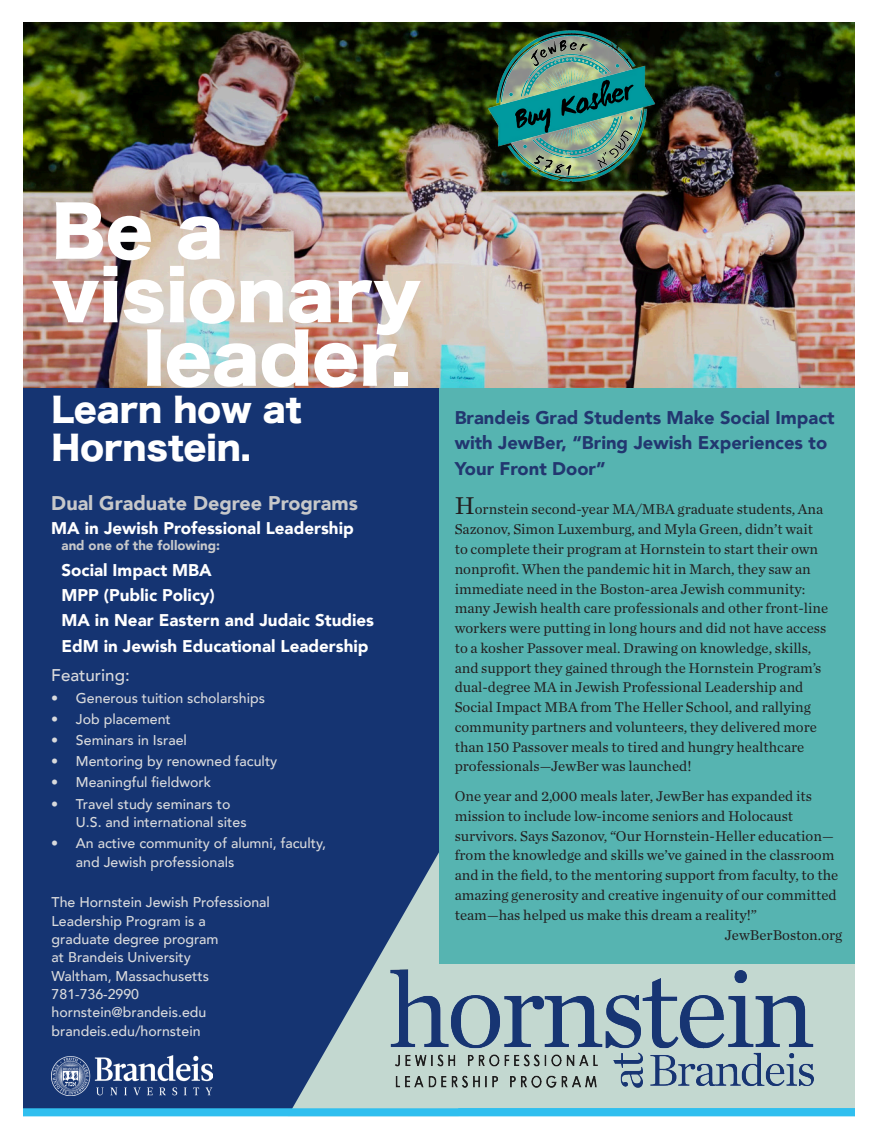
<style>
.page{position:relative;width:878px;height:1134px;background:#fff}
.page>*{position:absolute;margin:0;border:0;box-sizing:border-box;transform-origin:0 0}
.t1{font:67.8px "Hira Kaku Std W8";letter-spacing:.005em;color:#fff}
.t2{font:32.85px/38.1px "Hira Kaku Std W8";color:#fff}
.t3{font:900 19.8px "Avenir";color:#c7c8ca}
.t4{font:900 18.3px/25.5px "Avenir";color:#223770}
.t5{font:900 16.95px/25.5px "Avenir";color:#fff}
.t6{font:500 16.95px "Avenir";color:#d9dadc}
.t7{font:14.85px/19.8px "Chronicle Text G1";color:#231f20}
.t8{font:500 14.1px/18.3px "Avenir";color:#d9dadc}
.t9{font:900 13.35px "Avenir";color:#c7c8ca}
.s1{font-size:25.5px}
</style>
<div class="page">
<div style="left:23px;top:752px;width:416px;height:364px;background:#153472"></div>
<div style="left:23px;top:387px;width:313px;height:367px;background:#153472"></div>
<div style="left:297px;top:387px;width:142px;height:365px;background:#153472"></div>
<svg style="left:292px;top:852px;width:166px;height:256px"></svg>
<img style="left:380px;top:944px;width:443px;height:158px">
<div style="left:439px;top:24px;width:415px;height:940px;background:#56b4b1"></div>
<img style="left:23px;top:23px;width:831px;height:364px">
<div style="left:23px;top:1108px;width:831px;height:8px;background:#30bfef"></div>
<img style="left:51px;top:1055px;width:161px;height:40px">
<img style="left:487px;top:30px;width:169px;height:152px">
<p class="t1" style="left:52px;top:194px;width:173px">Be a</p>
<p class="t1" style="left:52px;top:257px;width:371px">visionary</p>
<p class="t1" style="left:143px;top:321px;width:269px">leader.</p>
<p class="t2" style="left:52px;top:392px;width:251px">Learn how at<br>Hornstein.</p>
<p class="t3" style="left:51px;top:487px;width:308px">Dual Graduate Degree Programs</p>
<p class="t5" style="left:51px;top:515px;width:304px">MA in Jewish Professional Leadership</p>
<p class="t9" style="left:61px;top:534px;width:160px">and one of the following:</p>
<p class="t5" style="left:61px;top:556px;width:314px">Social Impact MBA<br>MPP (Public Policy)<br>MA in Near Eastern and Judaic Studies<br>EdM in Jewish Educational Leadership</p>
<p class="t6" style="left:51px;top:661px;width:80px">Featuring:</p>
<p class="t8" style="left:51px;top:688px;width:215px">• Generous tuition scholarships</p>
<p class="t8" style="left:51px;top:709px;width:121px">• Job placement</p>
<p class="t8" style="left:51px;top:730px;width:137px">• Seminars in Israel</p>
<p class="t8" style="left:51px;top:751px;width:227px">• Mentoring by renowned faculty</p>
<p class="t8" style="left:51px;top:773px;width:161px">• Meaningful fieldwork</p>
<p class="t8" style="left:76px;top:794px;width:172px;text-indent:-25px">• Travel study seminars to<br>U.S. and international sites</p>
<p class="t8" style="left:76px;top:833px;width:251px;text-indent:-25px">• An active community of alumni, faculty, and Jewish professionals</p>
<p class="t8" style="left:52px;top:892px;width:220px">The Hornstein Jewish Professional<br>Leadership Program is a<br>graduate degree program<br>at Brandeis University<br>Waltham, Massachusetts<br>781-736-2990 hornstein@brandeis.edu brandeis.edu/hornstein</p>
<p class="t4" style="left:454px;top:404px;width:381px">Brandeis Grad Students Make Social Impact with JewBer, “Bring Jewish Experiences to<br>Your Front Door”</p>
<p class="t7" style="left:454px;top:499px;width:375px"><span class="s1">H</span>ornstein second-year MA/MBA graduate students, Ana Sazonov, Simon Luxemburg, and Myla Green, didn’t wait to complete their program at Hornstein to start their own nonprofit. When the pandemic hit in March, they saw an immediate need in the Boston-area Jewish community: many Jewish health care professionals and other front-line workers were putting in long hours and did not have access to a kosher Passover meal. Drawing on knowledge, skills, and support they gained through the Hornstein Program’s dual-degree MA in Jewish Professional Leadership and Social Impact MBA from The Heller School, and rallying community partners and volunteers, they delivered more than 150 Passover meals to tired and hungry healthcare professionals—JewBer was launched!</p>
<p class="t7" style="left:454px;top:785px;width:359px">One year and 2,000 meals later, JewBer has expanded its</p>
<p class="t7" style="left:454px;top:805px;width:340px">mission to include low-income seniors and Holocaust</p>
<p class="t7" style="left:454px;top:825px;width:380px">survivors. Says Sazonov, “Our Hornstein-Heller education—</p>
<p class="t7" style="left:454px;top:845px;width:381px">from the knowledge and skills we’ve gained in the classroom</p>
<p class="t7" style="left:454px;top:865px;width:385px">and in the field, to the mentoring support from faculty, to the</p>
<p class="t7" style="left:454px;top:884px;width:383px">amazing generosity and creative ingenuity of our committed</p>
<p class="t7" style="left:454px;top:904px;width:304px">team—has helped us make this dream a reality!”</p>
<p class="t7" style="left:724px;top:924px;width:119px">JewBerBoston.org</p>
</div>
